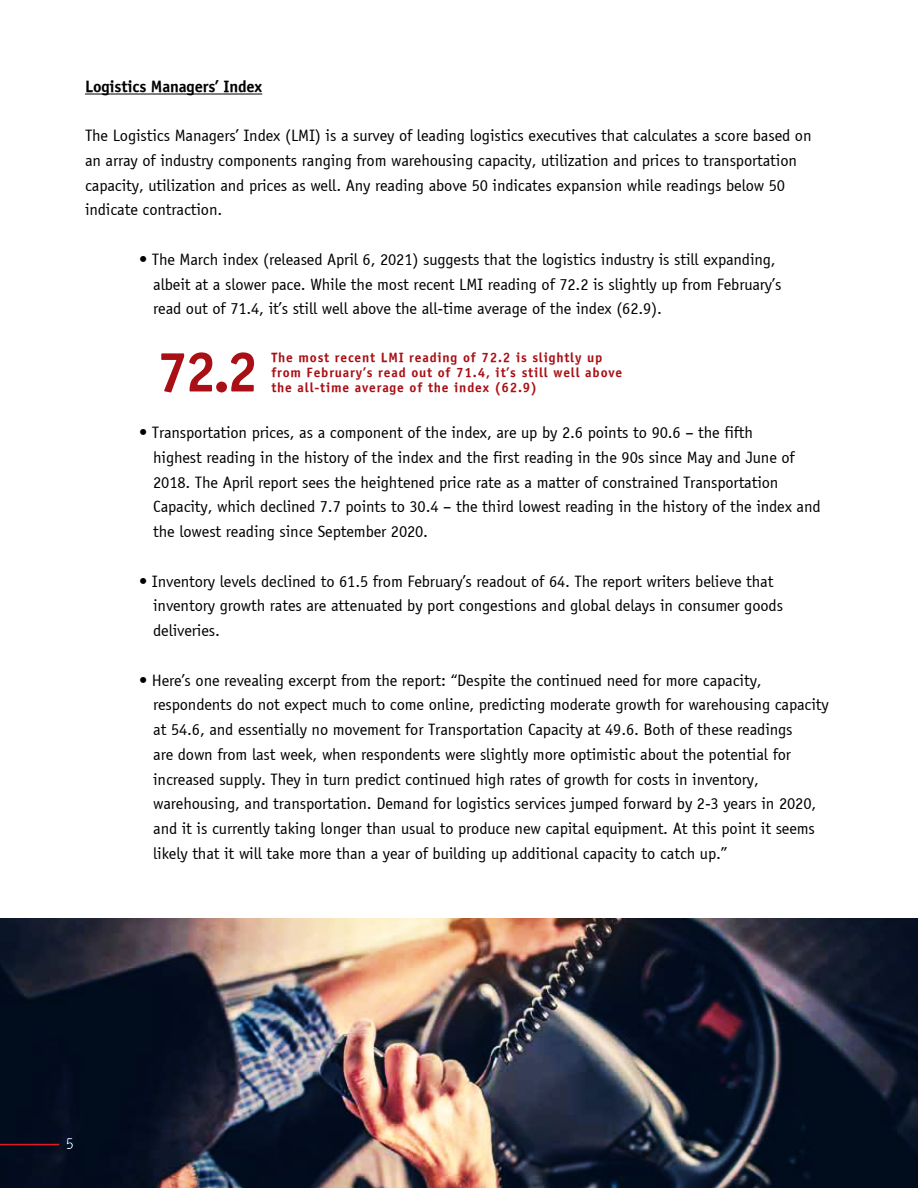
<style>
.page{position:relative;width:918px;height:1188px;background:#fff}
.page>*{position:absolute;margin:0;border:0;box-sizing:border-box;transform-origin:0 0}
.t1{font:57px "USX Bold";color:#a90f14}
.t2{font:16.5px/24.8px "USX Book";letter-spacing:-.01em;color:#000}
.t3{font:16.5px "USX Bold";letter-spacing:-.01em;color:#000}
.t4{font:16.5px "USX Book";color:#fff}
.t5{font:13.5px/15px "USX Bold";letter-spacing:.06em;color:#a90f14}
</style>
<div class="page">
<img style="left:0;top:918px;width:918px;height:270px">
<hr style="left:85px;top:94px;width:177px;height:1px;background:#000">
<hr style="left:0;top:1143px;width:60px;height:3px;background:#ef413d">
<p class="t3" style="left:85px;top:76px;width:179px">Logistics Managers’ Index</p>
<p class="t2" style="left:85px;top:123px;width:728px">The Logistics Managers’ Index (LMI) is a survey of leading logistics executives that calculates a score based on an array of industry components ranging from warehousing capacity, utilization and prices to transportation capacity, utilization and prices as well. Any reading above 50 indicates expansion while readings below 50 indicate contraction.</p>
<p class="t2" style="left:153px;top:247px;width:630px;text-indent:-14px">• The March index (released April 6, 2021) suggests that the logistics industry is still expanding, albeit at a slower pace. While the most recent LMI reading of 72.2 is slightly up from February’s read out of 71.4, it’s still well above the all-time average of the index (62.9).</p>
<h1 class="t1" style="left:157px;top:337px;width:103px">72.2</h1>
<p class="t5" style="left:271px;top:349px;width:352px">The most recent LMI reading of 72.2 is slightly up from February’s read out of 71.4, it’s still well above</p>
<p class="t5" style="left:271px;top:379px;width:267px">the all-time average of the index (62.9)</p>
<p class="t2" style="left:153px;top:420px;width:669px;text-indent:-14px">• Transportation prices, as a component of the index, are up by 2.6 points to 90.6 – the fifth<br>highest reading in the history of the index and the first reading in the 90s since May and June of 2018. The April report sees the heightened price rate as a matter of constrained Transportation Capacity, which declined 7.7 points to 30.4 – the third lowest reading in the history of the index and the lowest reading since September 2020.</p>
<p class="t2" style="left:153px;top:569px;width:631px;text-indent:-14px">• Inventory levels declined to 61.5 from February’s readout of 64. The report writers believe that inventory growth rates are attenuated by port congestions and global delays in consumer goods deliveries.</p>
<p class="t2" style="left:153px;top:668px;width:677px;text-indent:-14px">• Here’s one revealing excerpt from the report: “Despite the continued need for more capacity, respondents do not expect much to come online, predicting moderate growth for warehousing capacity at 54.6, and essentially no movement for Transportation Capacity at 49.6. Both of these readings<br>are down from last week, when respondents were slightly more optimistic about the potential for increased supply. They in turn predict continued high rates of growth for costs in inventory, warehousing, and transportation. Demand for logistics services jumped forward by 2-3 years in 2020, and it is currently taking longer than usual to produce new capital equipment. At this point it seems likely that it will take more than a year of building up additional capacity to catch up.”</p>
<p class="t4" style="left:66px;top:1134px;width:10px">5</p>
</div>
